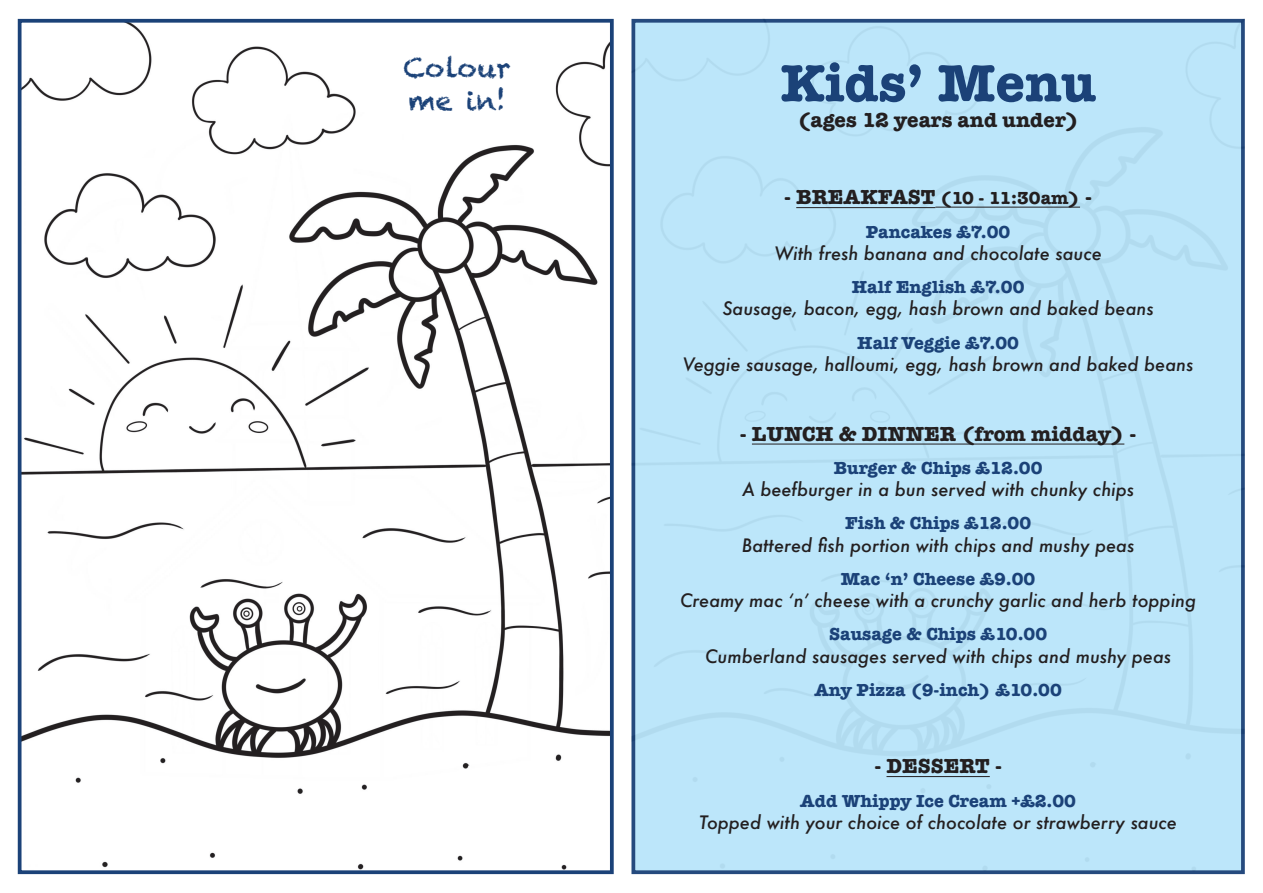
<style>
.page{position:relative;width:1263px;height:893px;background:#fff}
.page>*{position:absolute;margin:0;border:0;box-sizing:border-box;transform-origin:0 0}
.t1{font:700 54px "American Typewriter";color:#1b4278}
.t2{font:27px/32.4px "Chalkduster";letter-spacing:.015em;color:#1b4278}
.t3{font:700 21px "American Typewriter";color:#231f20}
.t4{font:italic 500 18px "Futura";color:#231f20}
.t5{font:700 18px "American Typewriter";color:#1b4278}
.t6{font:700 18px "American Typewriter";color:#231f20}
.s1{font-size:21px}
</style>
<div class="page">
<img style="left:23px;top:24px;width:586px;height:845px">
<div style="left:18px;top:19px;width:596px;height:855px;border:4px solid #1b4278"></div>
<img style="left:631px;top:19px;width:614px;height:855px">
<hr style="left:796px;top:207px;width:139px;height:1px;background:#231f20">
<hr style="left:935px;top:207px;width:145px;height:1px;background:#231f20">
<hr style="left:752px;top:444px;width:372px;height:1px;background:#231f20">
<hr style="left:886px;top:776px;width:104px;height:1px;background:#231f20">
<p class="t2" style="left:403px;top:52px;width:109px">Colour me in!</p>
<p class="t1" style="left:780px;top:37px;width:317px">Kids’ Menu</p>
<p class="t3" style="left:797px;top:102px;width:283px">(ages 12 years and under)</p>
<p class="t6" style="left:784px;top:183px;width:310px"><span class="s1">- BREAKFAST</span> (10 - 11:30am) <span class="s1">-</span></p>
<p class="t5" style="left:866px;top:216px;width:146px">Pancakes £7.00</p>
<p class="t4" style="left:774px;top:241px;width:329px">With fresh banana and chocolate sauce</p>
<p class="t5" style="left:852px;top:271px;width:174px">Half English £7.00</p>
<p class="t4" style="left:722px;top:296px;width:433px">Sausage, bacon, egg, hash brown and baked beans</p>
<p class="t5" style="left:857px;top:327px;width:163px">Half Veggie £7.00</p>
<p class="t4" style="left:683px;top:352px;width:512px">Veggie sausage, halloumi, egg, hash brown and baked beans</p>
<p class="t3" style="left:740px;top:415px;width:398px">- LUNCH &amp; DINNER (from midday) -</p>
<p class="t5" style="left:834px;top:452px;width:210px">Burger &amp; Chips £12.00</p>
<p class="t4" style="left:742px;top:477px;width:394px">A beefburger in a bun served with chunky chips</p>
<p class="t5" style="left:845px;top:508px;width:187px">Fish &amp; Chips £12.00</p>
<p class="t4" style="left:742px;top:532px;width:394px">Battered fish portion with chips and mushy peas</p>
<p class="t5" style="left:841px;top:563px;width:196px">Mac ‘n’ Cheese £9.00</p>
<p class="t4" style="left:680px;top:588px;width:518px">Creamy mac ‘n’ cheese with a crunchy garlic and herb topping</p>
<p class="t5" style="left:829px;top:619px;width:219px">Sausage &amp; Chips £10.00</p>
<p class="t4" style="left:705px;top:643px;width:467px">Cumberland sausages served with chips and mushy peas</p>
<p class="t5" style="left:814px;top:674px;width:249px">Any Pizza (9-inch) £10.00</p>
<p class="t3" style="left:874px;top:748px;width:129px">- DESSERT -</p>
<p class="t5" style="left:800px;top:785px;width:277px">Add Whippy Ice Cream +£2.00</p>
<p class="t4" style="left:699px;top:809px;width:479px">Topped with your choice of chocolate or strawberry sauce</p>
</div>
